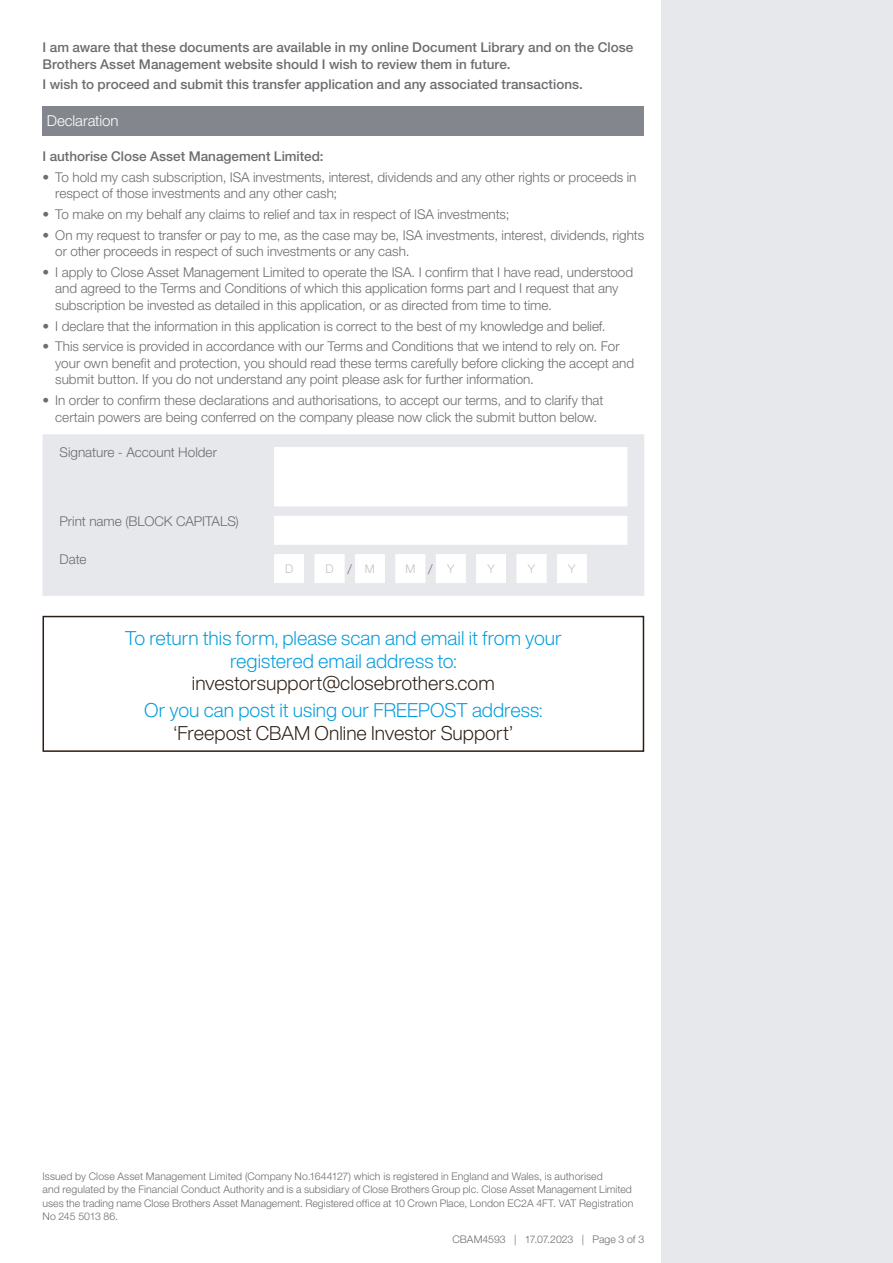
<style>
.page{position:relative;width:893px;height:1263px;background:#fff}
.page>*{position:absolute;margin:0;border:0;box-sizing:border-box;transform-origin:0 0}
.Bodytext{font:300 19.5px/22.5px "Helvetica Now Display";color:#009cdd;text-align:center}
.Bodytext-2{font:300 19.5px "Helvetica Now Display";color:#2b1d13}
.Section_head_white{font:300 15px "Helvetica Neue LT Pro";letter-spacing:-.005em;color:#fff}
.Bodytext-3{font:300 13.5px/16.5px "Helvetica Neue LT Pro";color:#6c6d70}
.Bullets{font:500 13.5px/16.5px "Helvetica Neue LT Pro";color:#6c6d70}
.DD_MM_YY_box{font:300 12px "Helvetica Neue LT Pro";color:#c1c2c4}
.Legal_footer{font:300 10.5px/13.5px "Helvetica Neue LT Pro";color:#6c6d70}
</style>
<div class="page">
<div style="left:661px;top:0;width:232px;height:1263px;background:#e7e8eb"></div>
<div style="left:43px;top:106px;width:601px;height:30px;background:#83868c"></div>
<div style="left:43px;top:434px;width:601px;height:162px;background:#e7e8eb"></div>
<svg style="left:274px;top:447px;width:353px;height:136px"></svg>
<div style="left:43px;top:616px;width:601px;height:136px;border:2px solid #2b1d13"></div>
<p class="Bullets" style="left:43px;top:39px;width:592px">I am aware that these documents are available in my online Document Library and on the Close<br>Brothers Asset Management website should I wish to review them in future.</p>
<p class="Bullets" style="left:43px;top:76px;width:542px">I wish to proceed and submit this transfer application and any associated transactions.</p>
<p class="Section_head_white" style="left:47px;top:112px;width:73px">Declaration</p>
<p class="Bullets" style="left:43px;top:148px;width:283px">I authorise Close Asset Management Limited:</p>
<p class="Bodytext-3" style="left:55px;top:168px;width:583px;text-indent:-13px">• To hold my cash subscription, ISA investments, interest, dividends and any other rights or proceeds in respect of those investments and any other cash;</p>
<p class="Bodytext-3" style="left:43px;top:205px;width:468px">• To make on my behalf any claims to relief and tax in respect of ISA investments;</p>
<p class="Bodytext-3" style="left:55px;top:226px;width:590px;text-indent:-13px">• On my request to transfer or pay to me, as the case may be, ISA investments, interest, dividends, rights or other proceeds in respect of such investments or any cash.</p>
<p class="Bodytext-3" style="left:55px;top:263px;width:579px;text-indent:-13px">• I apply to Close Asset Management Limited to operate the ISA. I confirm that I have read, understood and agreed to the Terms and Conditions of which this application forms part and I request that any subscription be invested as detailed in this application, or as directed from time to time.</p>
<p class="Bodytext-3" style="left:43px;top:317px;width:565px">• I declare that the information in this application is correct to the best of my knowledge and belief.</p>
<p class="Bodytext-3" style="left:55px;top:338px;width:580px;text-indent:-13px">• This service is provided in accordance with our Terms and Conditions that we intend to rely on. For your own benefit and protection, you should read these terms carefully before clicking the accept and submit button. If you do not understand any point please ask for further information.</p>
<p class="Bodytext-3" style="left:43px;top:392px;width:562px;text-align:center">• In order to confirm these declarations and authorisations, to accept our terms, and to clarify that certain powers are being conferred on the company please now click the submit button below.</p>
<p class="Bodytext-3" style="left:60px;top:443px;width:159px">Signature - Account Holder</p>
<p class="Bodytext-3" style="left:60px;top:512px;width:181px">Print name (BLOCK CAPITALS)</p>
<p class="Bodytext-3" style="left:60px;top:551px;width:28px">Date</p>
<p class="DD_MM_YY_box" style="left:285px;top:561px;width:10px">D</p>
<p class="DD_MM_YY_box" style="left:325px;top:561px;width:10px">D</p>
<p class="Bodytext-3" style="left:347px;top:560px;width:6px">/</p>
<p class="DD_MM_YY_box" style="left:365px;top:561px;width:11px">M</p>
<p class="DD_MM_YY_box" style="left:405px;top:561px;width:11px">M</p>
<p class="Bodytext-3" style="left:428px;top:560px;width:6px">/</p>
<p class="DD_MM_YY_box" style="left:447px;top:561px;width:9px">Y</p>
<p class="DD_MM_YY_box" style="left:487px;top:561px;width:9px">Y</p>
<p class="DD_MM_YY_box" style="left:528px;top:561px;width:9px">Y</p>
<p class="DD_MM_YY_box" style="left:568px;top:561px;width:9px">Y</p>
<p class="Bodytext" style="left:125px;top:627px;width:439px">To return this form, please scan and email it from your registered email address to:</p>
<p class="Bodytext-2" style="left:192px;top:670px;width:304px">investorsupport@closebrothers.com</p>
<p class="Bodytext" style="left:144px;top:699px;width:400px">Or you can post it using our FREEPOST address:</p>
<p class="Bodytext-2" style="left:174px;top:719px;width:341px">‘Freepost CBAM Online Investor Support’</p>
<p class="Legal_footer" style="left:43px;top:1169px;width:592px">Issued by Close Asset Management Limited (Company No.1644127) which is registered in England and Wales, is authorised<br>and regulated by the Financial Conduct Authority and is a subsidiary of Close Brothers Group plc. Close Asset Management Limited uses the trading name Close Brothers Asset Management. Registered office at 10 Crown Place, London EC2A 4FT. VAT Registration No 245 5013 86.</p>
<p class="Legal_footer" style="left:452px;top:1232px;width:193px">CBAM4593 | 17.07.2023 | Page 3 of 3</p>
</div>
